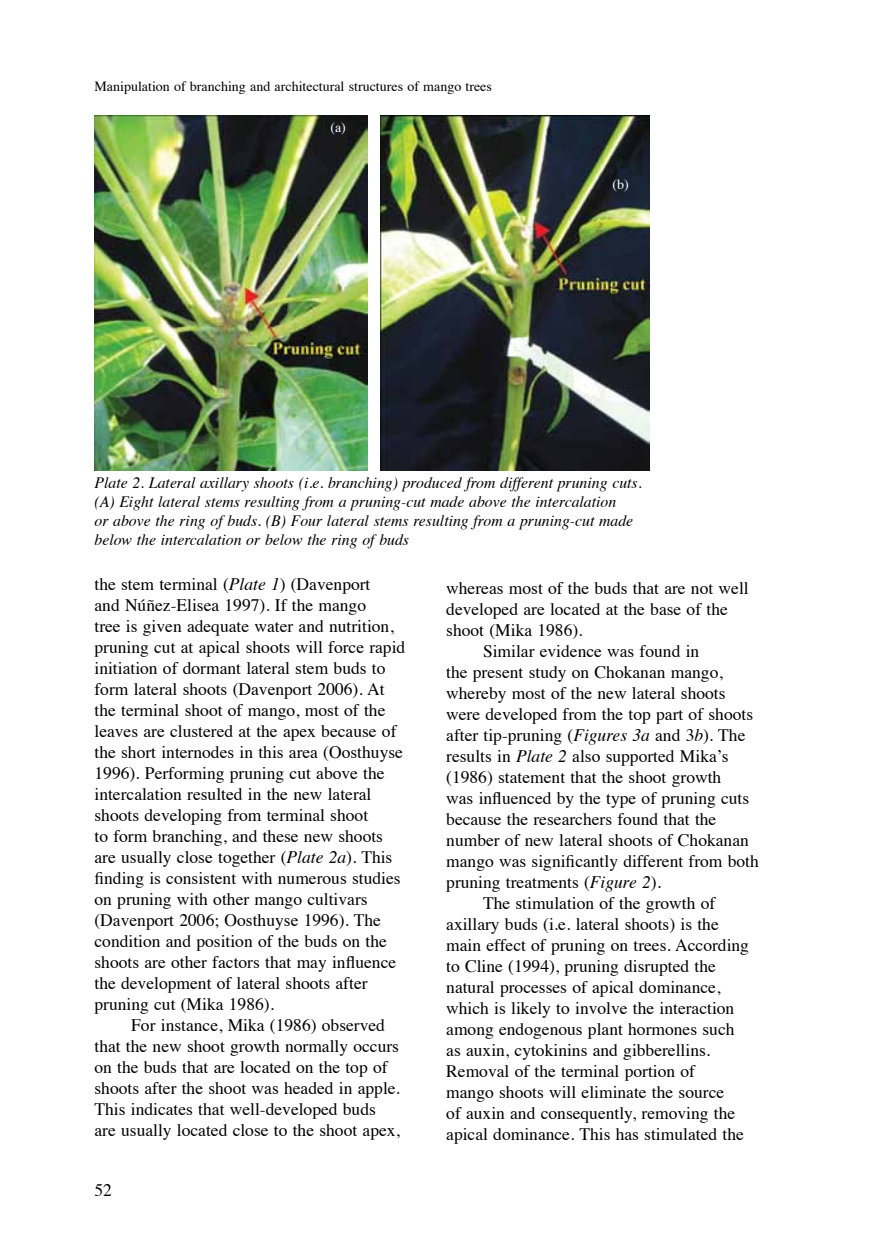
<style>
.page{position:relative;width:882px;height:1260px;background:#fff}
.page>*{position:absolute;margin:0;border:0;box-sizing:border-box;transform-origin:0 0}
.t1{font:17.5px/21px "Times";color:#000}
.t2{font:italic 15.75px/18.9px "Times";color:#000}
.t3{font:14px "Times";color:#000}
.t4{font:14px "Times";color:#fff}
.s1{font-style:italic}
</style>
<div class="page">
<img style="left:94px;top:116px;width:274px;height:354px">
<img style="left:381px;top:116px;width:269px;height:354px">
<p class="t3" style="left:94px;top:73px;width:399px">Manipulation of branching and architectural structures of mango trees</p>
<p class="t4" style="left:330px;top:114px;width:17px">(a)</p>
<p class="t4" style="left:613px;top:171px;width:18px">(b)</p>
<p class="t2" style="left:94px;top:472px;width:549px">Plate 2. Lateral axillary shoots (i.e. branching) produced from different pruning cuts. (A) Eight lateral stems resulting from a pruning-cut made above the intercalation<br>or above the ring of buds. (B) Four lateral stems resulting from a pruning-cut made below the intercalation or below the ring of buds</p>
<p class="t1" style="left:94px;top:572px;width:312px">the stem terminal (<span class="s1">Plate 1</span>) (Davenport<br>and Núñez-Elisea 1997). If the mango<br>tree is given adequate water and nutrition, pruning cut at apical shoots will force rapid initiation of dormant lateral stem buds to form lateral shoots (Davenport 2006). At the terminal shoot of mango, most of the leaves are clustered at the apex because of the short internodes in this area (Oosthuyse 1996). Performing pruning cut above the intercalation resulted in the new lateral shoots developing from terminal shoot<br>to form branching, and these new shoots are usually close together (<span class="s1">Plate 2a</span>). This finding is consistent with numerous studies on pruning with other mango cultivars (Davenport 2006; Oosthuyse 1996). The condition and position of the buds on the shoots are other factors that may influence the development of lateral shoots after pruning cut (Mika 1986).</p>
<p class="t1" style="left:94px;top:1013px;width:307px;text-indent:37px">For instance, Mika (1986) observed that the new shoot growth normally occurs on the buds that are located on the top of shoots after the shoot was headed in apple.<br>This indicates that well-developed buds are usually located close to the shoot apex,</p>
<p class="t1" style="left:94px;top:1179px;width:19px">52</p>
<p class="t1" style="left:446px;top:576px;width:304px">whereas most of the buds that are not well</p>
<p class="t1" style="left:446px;top:597px;width:283px">developed are located at the base of the</p>
<p class="t1" style="left:446px;top:618px;width:138px">shoot (Mika 1986).</p>
<p class="t1" style="left:483px;top:639px;width:218px">Similar evidence was found in</p>
<p class="t1" style="left:446px;top:660px;width:278px">the present study on Chokanan mango,</p>
<p class="t1" style="left:446px;top:681px;width:281px">whereby most of the new lateral shoots</p>
<p class="t1" style="left:446px;top:702px;width:308px">were developed from the top part of shoots</p>
<p class="t1" style="left:446px;top:723px;width:301px">after tip-pruning (<span class="s1">Figures 3a</span> and 3<span class="s1">b</span>). The</p>
<p class="t1" style="left:446px;top:744px;width:284px">results in <span class="s1">Plate 2</span> also supported Mika’s</p>
<p class="t1" style="left:446px;top:765px;width:277px">(1986) statement that the shoot growth</p>
<p class="t1" style="left:446px;top:786px;width:305px">was influenced by the type of pruning cuts</p>
<p class="t1" style="left:446px;top:807px;width:272px">because the researchers found that the</p>
<p class="t1" style="left:446px;top:828px;width:304px">number of new lateral shoots of Chokanan</p>
<p class="t1" style="left:446px;top:849px;width:314px">mango was significantly different from both</p>
<p class="t1" style="left:446px;top:870px;width:216px">pruning treatments (<span class="s1">Figure 2</span>).</p>
<p class="t1" style="left:483px;top:891px;width:234px">The stimulation of the growth of</p>
<p class="t1" style="left:446px;top:912px;width:274px">axillary buds (i.e. lateral shoots) is the</p>
<p class="t1" style="left:446px;top:933px;width:304px">main effect of pruning on trees. According</p>
<p class="t1" style="left:446px;top:954px;width:271px">to Cline (1994), pruning disrupted the</p>
<p class="t1" style="left:446px;top:975px;width:276px">natural processes of apical dominance,</p>
<p class="t1" style="left:446px;top:996px;width:290px">which is likely to involve the interaction</p>
<p class="t1" style="left:446px;top:1017px;width:290px">among endogenous plant hormones such</p>
<p class="t1" style="left:446px;top:1038px;width:266px">as auxin, cytokinins and gibberellins.</p>
<p class="t1" style="left:446px;top:1059px;width:250px">Removal of the terminal portion of</p>
<p class="t1" style="left:446px;top:1080px;width:280px">mango shoots will eliminate the source</p>
<p class="t1" style="left:446px;top:1101px;width:290px">of auxin and consequently, removing the</p>
<p class="t1" style="left:446px;top:1122px;width:299px">apical dominance. This has stimulated the</p>
</div>
